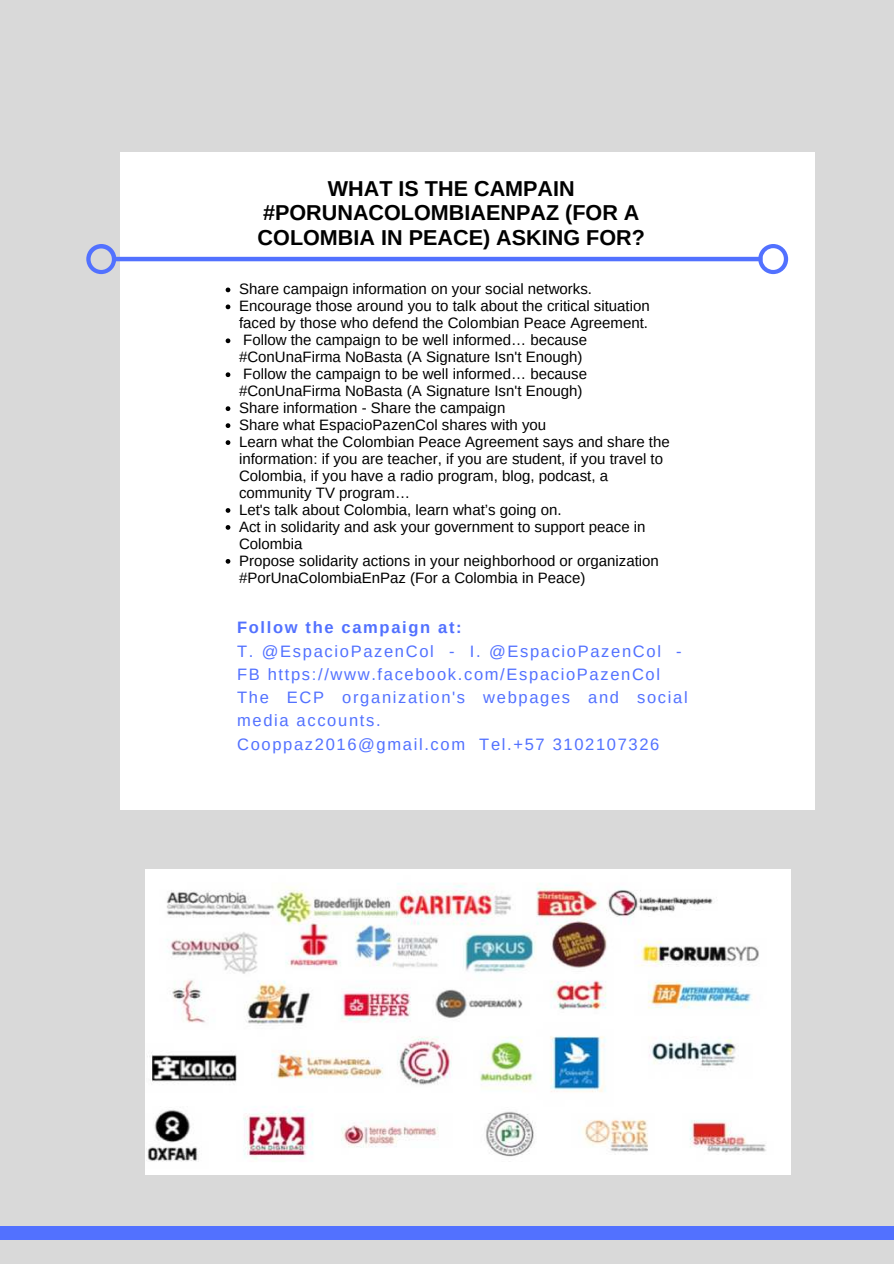
<style>
.page{position:relative;width:894px;height:1264px;background:#fff}
.page>*{position:absolute;margin:0;border:0;box-sizing:border-box;transform-origin:0 0}
.t1{font:700 21.6px/24.5px "Arimo";color:#000;text-align:center}
.t2{font:16.5px/23.2px "Arimo";letter-spacing:.1em;color:#5271ff}
.t3{font:700 16.5px "Arimo";letter-spacing:.1em;color:#5271ff}
.t4{font:15px/17px "Arimo";color:#000}
</style>
<div class="page">
<div style="left:0;top:0;width:893px;height:1263px;background:#d9d9d9"></div>
<div style="left:0;top:1225px;width:893px;height:14px;background:#5271ff"></div>
<img style="left:145px;top:869px;width:644px;height:305px">
<div style="left:121px;top:152px;width:693px;height:658px;background:#fff"></div>
<svg style="left:225px;top:287px;width:5px;height:5px"></svg>
<svg style="left:225px;top:304px;width:5px;height:5px"></svg>
<svg style="left:225px;top:338px;width:5px;height:5px"></svg>
<svg style="left:225px;top:372px;width:5px;height:5px"></svg>
<svg style="left:225px;top:406px;width:5px;height:5px"></svg>
<svg style="left:225px;top:423px;width:5px;height:5px"></svg>
<svg style="left:225px;top:440px;width:5px;height:5px"></svg>
<svg style="left:225px;top:508px;width:5px;height:5px"></svg>
<svg style="left:225px;top:525px;width:5px;height:5px"></svg>
<svg style="left:225px;top:559px;width:5px;height:4px"></svg>
<svg style="left:86px;top:244px;width:701px;height:30px"></svg>
<h1 class="t1" style="left:257px;top:177px;width:388px">WHAT IS THE CAMPAIN #PORUNACOLOMBIAENPAZ (FOR A<br>COLOMBIA IN PEACE) ASKING FOR?</h1>
<p class="t4" style="left:239px;top:281px;width:432px">Share campaign information on your social networks.<br>Encourage those around you to talk about the critical situation faced by those who defend the Colombian Peace Agreement.<br>Follow the campaign to be well informed… because #ConUnaFirma NoBasta (A Signature Isn't Enough)<br>Follow the campaign to be well informed… because #ConUnaFirma NoBasta (A Signature Isn't Enough)<br>Share information - Share the campaign<br>Share what EspacioPazenCol shares with you<br>Learn what the Colombian Peace Agreement says and share the information: if you are teacher, if you are student, if you travel to Colombia, if you have a radio program, blog, podcast, a community TV program…<br>Let's talk about Colombia, learn what’s going on.<br>Act in solidarity and ask your government to support peace in Colombia<br>Propose solidarity actions in your neighborhood or organization #PorUnaColombiaEnPaz (For a Colombia in Peace)</p>
<p class="t3" style="left:237px;top:616px;width:226px">Follow the campaign at:</p>
<p class="t2" style="left:237px;top:639px;width:452px">T. @EspacioPazenCol - I. @EspacioPazenCol - FB https://www.facebook.com/EspacioPazenCol The ECP organization's webpages and social media accounts.<br>Cooppaz2016@gmail.com Tel.+57 3102107326</p>
</div>
